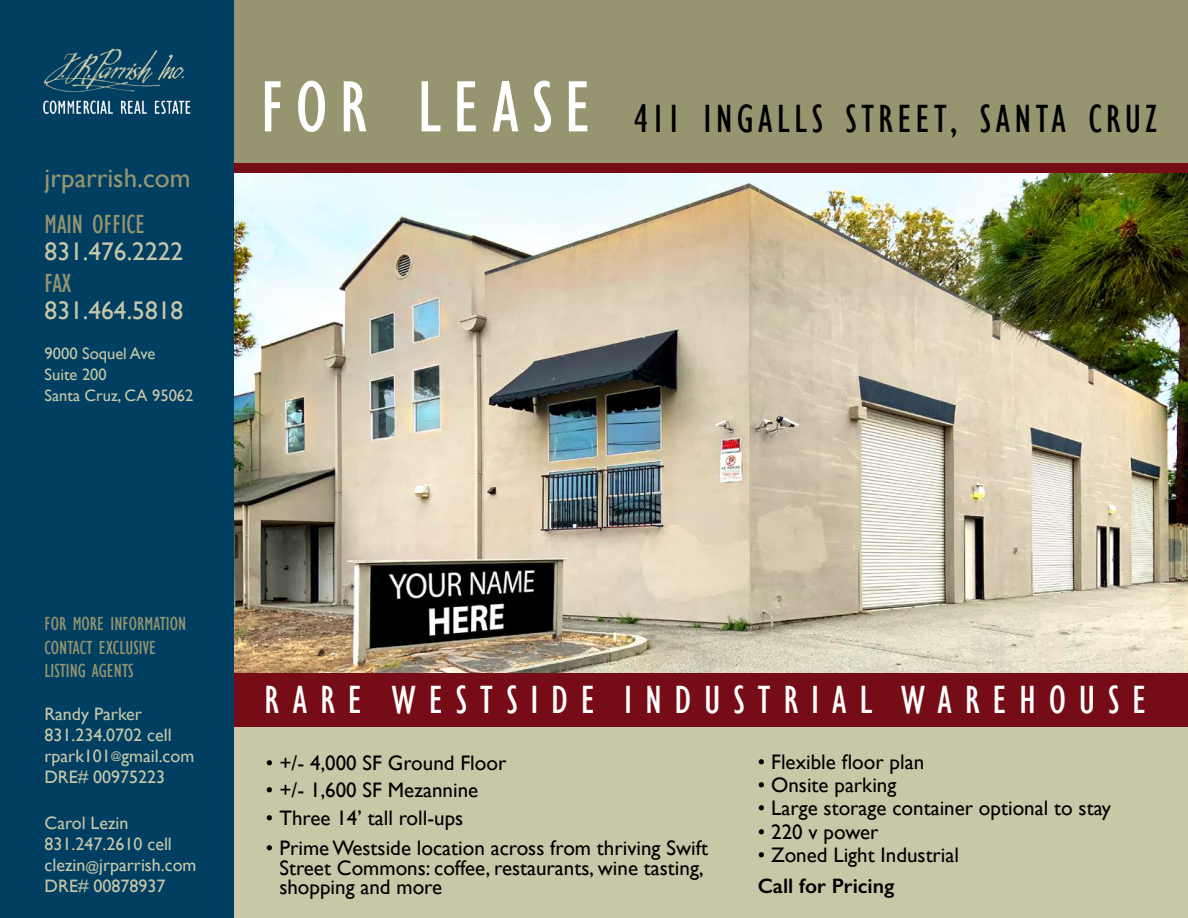
<style>
.page{position:relative;width:1188px;height:918px;background:#fff}
.page>*{position:absolute;margin:0;border:0;box-sizing:border-box;transform-origin:0 0}
.t1{font:condensed 75px "Gill Sans";letter-spacing:.16em;color:#fff}
.t2{font:condensed 40.5px "Gill Sans";letter-spacing:.315em;color:#fff}
.t3{font:condensed 40.5px "Gill Sans";letter-spacing:.105em;color:#000}
.t4{font:27px "Gill Sans";color:#96956f}
.t5{font:condensed 27px "Gill Sans";color:#96956f}
.t6{font:25.5px "Gill Sans";color:#c7c7a8}
.t7{font:21px/19.5px "Gill Sans";color:#000}
.t8{font:600 21px "Gill Sans";color:#000}
.t9{font:condensed 19.5px/23.4px "Gill Sans";color:#96956f}
.t10{font:18px/21px "Gill Sans";color:#c7c7a8}
.t11{font:16.5px/21px "Gill Sans";color:#c7c7a8}
.s1{font-size:13.5px}
</style>
<div class="page">
<img style="left:233px;top:173px;width:955px;height:500px">
<div style="left:0;top:725px;width:1188px;height:193px;background:#c8c7a8"></div>
<div style="left:186px;top:0;width:1002px;height:163px;background:#97956f"></div>
<div style="left:158px;top:163px;width:1030px;height:10px;background:#760c16"></div>
<div style="left:158px;top:673px;width:1030px;height:54px;background:#760c16"></div>
<div style="left:0;top:0;width:233px;height:918px;background:#003f62"></div>
<img style="left:43px;top:48px;width:148px;height:66px">
<p class="t4" style="left:45px;top:162px;width:148px">jrparrish.com</p>
<p class="t5" style="left:45px;top:209px;width:102px">MAIN OFFICE</p>
<p class="t6" style="left:45px;top:236px;width:140px">831.476.2222</p>
<p class="t5" style="left:45px;top:267px;width:28px">FAX</p>
<p class="t6" style="left:45px;top:295px;width:140px">831.464.5818</p>
<p class="t11" style="left:45px;top:342px;width:150px">9000 Soquel Ave<br>Suite 200<br>Santa Cruz, CA 95062</p>
<h1 class="t1" style="left:261px;top:63px;width:333px">FOR LEASE</h1>
<h2 class="t3" style="left:634px;top:94px;width:525px">411 INGALLS STREET, SANTA CRUZ</h2>
<p class="t9" style="left:44px;top:612px;width:143px">FOR MORE INFORMATION<br>CONTACT EXCLUSIVE<br>LISTING AGENTS</p>
<p class="t10" style="left:44px;top:703px;width:151px">Randy Parker<br>831.234.0702 cell rpark101<sup>@</sup>gmail.com<br>DRE# 00975223</p>
<p class="t10" style="left:45px;top:812px;width:153px">Carol Lezin<br>831.247.2610 cell clezin<span class="s1">@</span>jrparrish.com<br>DRE# 00878937</p>
<h2 class="t2" style="left:264px;top:676px;width:884px">RARE WESTSIDE INDUSTRIAL WAREHOUSE</h2>
<p class="t7" style="left:266px;top:753px;width:242px">• +/- 4,000 SF Ground Floor</p>
<p class="t7" style="left:266px;top:780px;width:214px">• +/- 1,600 SF Mezannine</p>
<p class="t7" style="left:266px;top:808px;width:199px">• Three 14’ tall roll-ups</p>
<p class="t7" style="left:279px;top:838px;width:430px;text-indent:-14px">• Prime Westside location across from thriving Swift<br>Street Commons: coffee, restaurants, wine tasting, shopping and more</p>
<p class="t7" style="left:758px;top:752px;width:168px">• Flexible floor plan</p>
<p class="t7" style="left:758px;top:775px;width:140px">• Onsite parking</p>
<p class="t7" style="left:758px;top:798px;width:355px">• Large storage container optional to stay</p>
<p class="t7" style="left:758px;top:821px;width:122px">• 220 v power</p>
<p class="t7" style="left:758px;top:845px;width:203px">• Zoned Light Industrial</p>
<p class="t8" style="left:758px;top:873px;width:138px">Call for Pricing</p>
</div>
